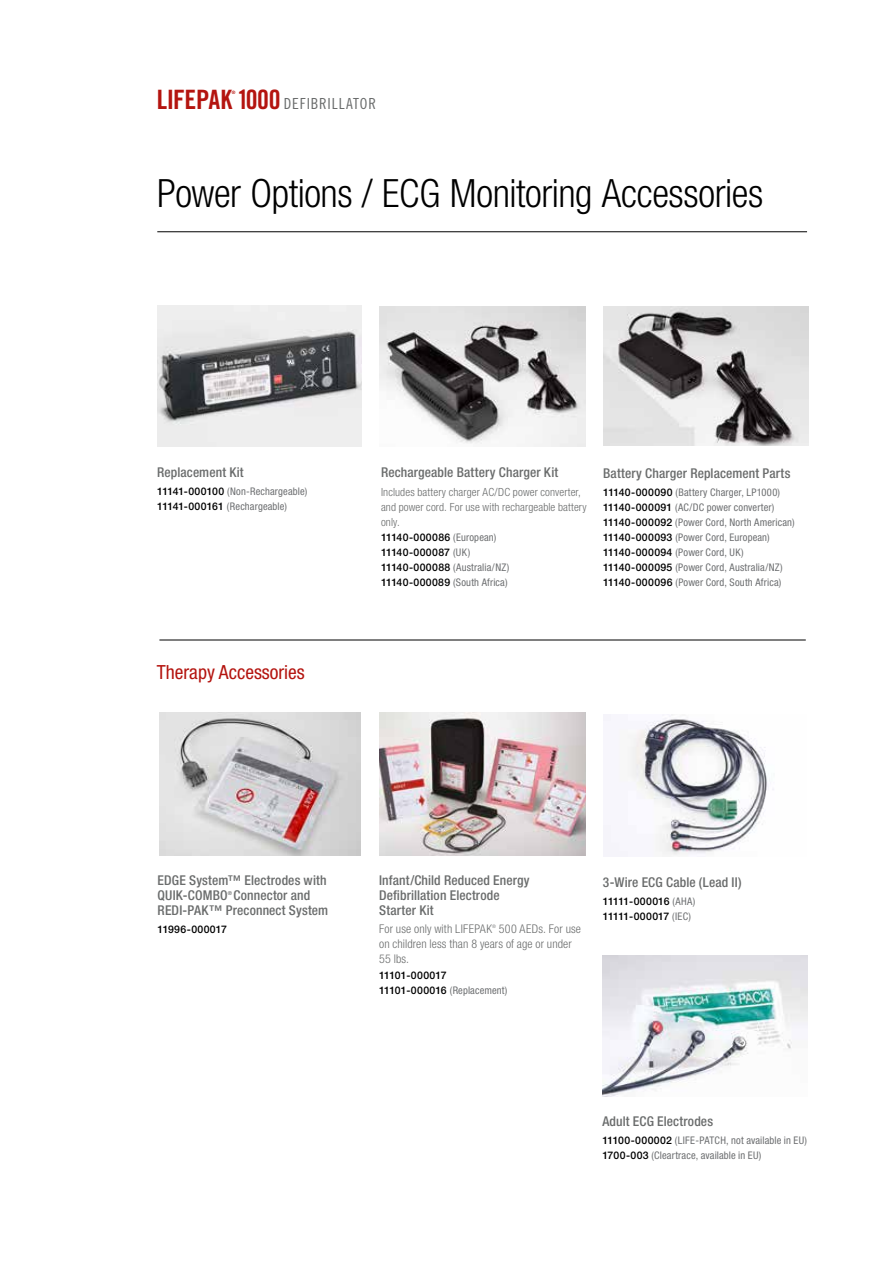
<style>
.page{position:relative;width:893px;height:1263px;background:#fff}
.page>*{position:absolute;margin:0;border:0;box-sizing:border-box;transform-origin:0 0}
.t1{font:300 condensed 39px "Helvetica Neue LTW1 G";letter-spacing:-.01em;color:#000}
.t2{font:26.7px "Trade Gothic LT Std Bd Cn 20";letter-spacing:-.015em;color:#b4140f}
.t3{font:condensed 19.5px "Helvetica Neue LTW1 G";color:#b4140f}
.t4{font:15.3px "Trade Gothic LT Std Cn 18";letter-spacing:.05em;color:#6a6c6c}
.t5{font:500 condensed 13.5px/15px "Helvetica Neue LTW1 G";letter-spacing:.01em;color:#6a6c6c}
.t6{font:300 condensed 12px/15px "Helvetica Neue LTW1 G";letter-spacing:.01em;color:#6a6c6c}
.t7{font:300 condensed 11.25px/15px "Helvetica Neue LTW1 G";letter-spacing:.01em;color:#6a6c6c}
.t8{font:condensed 10.5px/15px "Helvetica Neue LTW1 G";letter-spacing:.015em;color:#6d6f71}
.t9{font:500 10.5px/15px "Helvetica Neue LT Std";letter-spacing:.025em;color:#000}
.t10{font:500 10.5px/15px "Helvetica Neue LTW1 G";letter-spacing:.01em;color:#000}
.t11{font:500 10.5px/15px "Helvetica Neue LTW1 G";letter-spacing:-.045em;color:#000}
.t12{font:500 10.5px "Helvetica Neue LTW1 G";letter-spacing:.03em;color:#000}
.t13{font:500 condensed 5.4px "Helvetica Neue LTW1 G";color:#6a6c6c}
.t14{font:300 condensed 4.8px "Helvetica Neue LTW1 G";color:#6a6c6c}
.t15{font:4.65px "Trade Gothic LT Std Bd Cn 20";color:#b4140f}
.s1{font-family:"Trade Gothic LT Std Bd Cn 20";font-size:26.7px;color:#b4140f}
.s2{font-weight:500;font-stretch:normal;color:#000}
.s3{font-family:"Helvetica Neue LTW1 G";font-weight:400;font-stretch:condensed;color:#6d6f71}
.s4{font-family:"Helvetica Neue LT Std";font-weight:500;font-stretch:normal;color:#000}
.s5{font-weight:400;font-stretch:condensed;color:#6d6f71}
</style>
<div class="page">
<hr style="left:157px;top:231px;width:650px;height:1px;background:#000">
<img style="left:602px;top:955px;width:205px;height:142px">
<img style="left:604px;top:714px;width:170px;height:142px">
<img style="left:379px;top:713px;width:206px;height:142px">
<img style="left:159px;top:713px;width:202px;height:142px">
<hr style="left:159px;top:640px;width:647px;height:1px;background:#000">
<img style="left:380px;top:306px;width:205px;height:141px">
<img style="left:158px;top:305px;width:204px;height:142px">
<img style="left:603px;top:306px;width:205px;height:140px">
<h2 class="t2" style="left:157px;top:84px;width:77px">LIFEPAK</h2>
<p class="t15" style="left:232px;top:89px;width:5px">®</p>
<h3 class="t4" style="left:237px;top:95px;width:140px"><span class="s1">1000</span> DEFIBRILLATOR</h3>
<h1 class="t1" style="left:157px;top:170px;width:607px">Power Options / ECG Monitoring Accessories</h1>
<p class="t5" style="left:157px;top:465px;width:88px">Replacement Kit</p>
<p class="t8" style="left:157px;top:484px;width:152px"><span class="s2">11141-000100</span> (Non-Rechargeable)<br><span class="s2">11141-000161</span> (Rechargeable)</p>
<h3 class="t3" style="left:157px;top:660px;width:150px">Therapy Accessories</h3>
<p class="t5" style="left:381px;top:465px;width:179px">Rechargeable Battery Charger Kit</p>
<p class="t7" style="left:381px;top:484px;width:207px">Includes battery charger AC/DC power converter, and power cord. For use with rechargeable battery only.</p>
<p class="t9" style="left:381px;top:529px;width:117px">11140-000086 <span class="s3">(European)<br></span>11140-000087 <span class="s3">(UK)</span></p>
<p class="t8" style="left:381px;top:559px;width:130px"><span class="s4">11140-000088</span> (Australia/NZ)<br><span class="s4">11140-000089</span> (South Africa)</p>
<p class="t5" style="left:603px;top:465px;width:189px">Battery Charger Replacement Parts</p>
<p class="t8" style="left:603px;top:485px;width:193px"><span class="s4">11140-000090</span> (Battery Charger, LP1000)<br><span class="s4">11140-000091</span> (AC/DC power converter)<br><span class="s4">11140-000092</span> (Power Cord, North American)<br><span class="s4">11140-000093</span> (Power Cord, European)<br><span class="s4">11140-000094</span> (Power Cord, UK)<br><span class="s4">11140-000095</span> (Power Cord, Australia/NZ)<br><span class="s4">11140-000096</span> (Power Cord, South Africa)</p>
<p class="t5" style="left:158px;top:873px;width:171px">EDGE System™ Electrodes with<br>QUIK-COMBO Connector and</p>
<p class="t13" style="left:228px;top:889px;width:6px">®</p>
<p class="t5" style="left:157px;top:903px;width:172px">REDI-PAK™ Preconnect System</p>
<p class="t12" style="left:158px;top:923px;width:71px">11996-000017</p>
<p class="t5" style="left:379px;top:873px;width:152px">Infant/Child Reduced Energy<br>Defibrillation Electrode<br>Starter Kit</p>
<p class="t6" style="left:379px;top:922px;width:115px">For use only with LIFEPAK</p>
<p class="t14" style="left:492px;top:924px;width:5px">®</p>
<p class="t6" style="left:379px;top:922px;width:203px;text-indent:120px">500 AEDs. For use on children less than 8 years of age or under<br>55 lbs.</p>
<p class="t10" style="left:379px;top:967px;width:130px">11101-000017<br>11101-000016 <span class="s5">(Replacement)</span></p>
<p class="t5" style="left:603px;top:874px;width:140px">3-Wire ECG Cable (Lead II)</p>
<p class="t11" style="left:603px;top:894px;width:94px">11111-000016 <span class="s5">(AHA)<br></span>11111-000017 <span class="s5">(IEC)</span></p>
<p class="t5" style="left:602px;top:1114px;width:112px">Adult ECG Electrodes</p>
<p class="t8" style="left:602px;top:1133px;width:206px"><span class="s2">11100-000002</span> (LIFE-PATCH, not available in EU)<br><span class="s2">1700-003</span> (Cleartrace, available in EU)</p>
</div>
